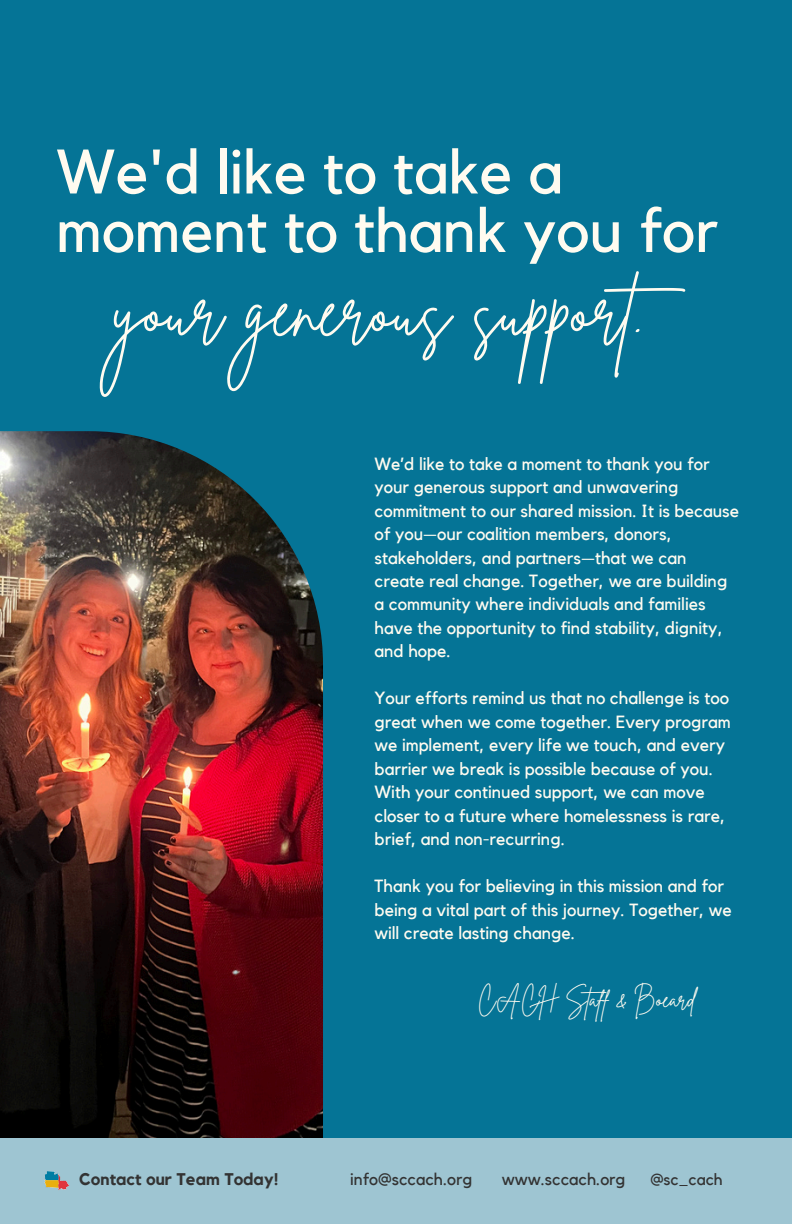
<style>
.page{position:relative;width:792px;height:1224px;background:#057496}
.page>*{position:absolute;margin:0;border:0;box-sizing:border-box;transform-origin:0 0}
.t1{font:72.4px "Brittany Signature";color:#fffbf0}
.t2{font:62px/58.4px "Kollektif";color:#fffbf0}
.t3{font:23px "Brittany Signature";color:#fffbf0}
.t4{font:17.6px/23.4px "Kollektif";color:#fffbf0}
.t5{font:16.8px "Kollektif";color:#333}
.t6{font:700 16.8px "Kollektif";color:#333}
.t7{font:16.2px "Kollektif";color:#333}
</style>
<div class="page">
<img style="left:0;top:431px;width:323px;height:707px">
<div style="left:0;top:1138px;width:792px;height:86px;background:#9ec5d2"></div>
<img style="left:44px;top:1171px;width:25px;height:19px">
<h1 class="t2" style="left:56px;top:145px;width:664px">We'd like to take a moment to thank you for</h1>
<p class="t1" style="left:113px;top:264px;width:594px">your generous support.</p>
<p class="t4" style="left:374px;top:453px;width:366px">We’d like to take a moment to thank you for your generous support and unwavering commitment to our shared mission. It is because of you—our coalition members, donors, stakeholders, and partners—that we can create real change. Together, we are building a community where individuals and families have the opportunity to find stability, dignity, and hope.</p>
<p class="t4" style="left:374px;top:687px;width:358px">Your efforts remind us that no challenge is too great when we come together. Every program we implement, every life we touch, and every barrier we break is possible because of you.<br>With your continued support, we can move closer to a future where homelessness is rare, brief, and non-recurring.</p>
<p class="t4" style="left:374px;top:875px;width:359px">Thank you for believing in this mission and for being a vital part of this journey. Together, we will create lasting change.</p>
<h3 class="t3" style="left:478px;top:984px;width:219px">CACH Staff &amp; Boeard</h3>
<p class="t6" style="left:79px;top:1171px;width:201px">Contact our Team Today!</p>
<h4 class="t5" style="left:350px;top:1171px;width:124px">info@sccach.org</h4>
<p class="t5" style="left:502px;top:1171px;width:125px">www.sccach.org</p>
<p class="t7" style="left:650px;top:1172px;width:74px">@sc_cach</p>
</div>
